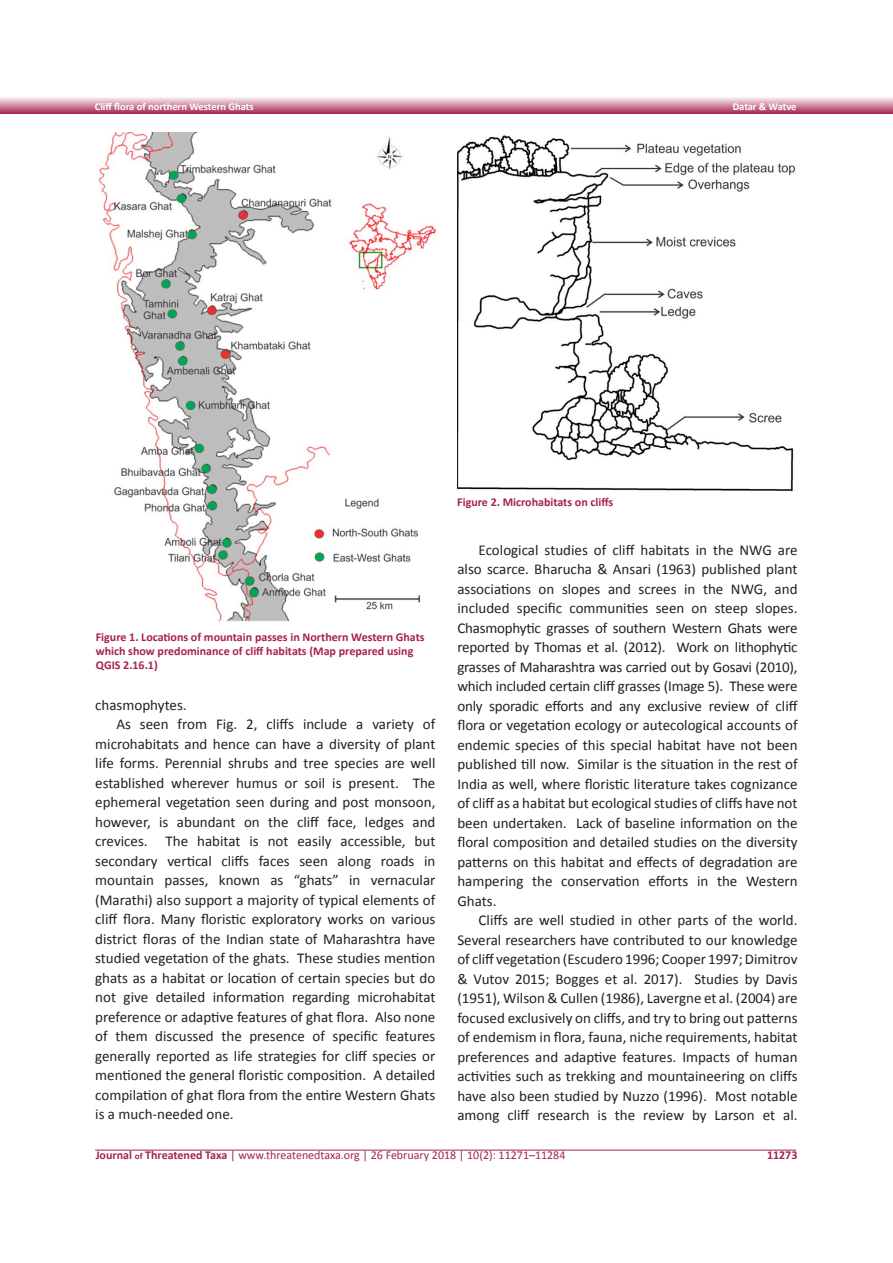
<style>
.page{position:relative;width:893px;height:1263px;background:#fff}
.page>*{position:absolute;margin:0;border:0;box-sizing:border-box;transform-origin:0 0}
.t1{font:15px/19.5px "Calibri";color:#231f20;text-align:justify}
.t2{font:700 12px/14.4px "Calibri";color:#a5234c}
.t3{font:12px "Calibri";color:#a5234c}
.t4{font:12px "Calibri Bold 2";color:#a5234c}
.t5{font:700 10.5px "Calibri";letter-spacing:-.005em;color:#fff}
.s1{font-family:"Calibri Bold 2";font-weight:400}
.s2{font-weight:700}
.s3{font-family:"Calibri Bold 2";font-size:9px}
</style>
<div class="page">
<svg style="left:0;top:97px;width:893px;height:16px;background:#d291a5"></svg>
<hr style="left:95px;top:1150px;width:701px;height:1px;background:#a5234c">
<img style="left:98px;top:132px;width:338px;height:490px">
<img style="left:457px;top:135px;width:338px;height:357px">
<p class="t5" style="left:95px;top:100px;width:160px">Cliff flora of northern Western Ghats</p>
<p class="t5" style="left:733px;top:100px;width:65px">Datar &amp; Watve</p>
<p class="t2" style="left:96px;top:629px;width:330px"><span class="s1">Figure</span> 1. Locations of mountain passes in Northern Western Ghats which show predominance of cliff habitats (Map prepared using<br>QGIS 2.16.1)</p>
<p class="t1" style="left:95px;top:695px;width:93px">chasmophytes.</p>
<p class="t1" style="left:95px;top:714px;width:342px;text-indent:21px">As seen from Fig. 2, cliffs include a variety of microhabitats and hence can have a diversity of plant life forms. Perennial shrubs and tree species are well established wherever humus or soil is present. The ephemeral vegetation seen during and post monsoon, however, is abundant on the cliff face, ledges and crevices. The habitat is not easily accessible, but secondary vertical cliffs faces seen along roads in mountain passes, known as “ghats” in vernacular (Marathi) also support a majority of typical elements of cliff flora. Many floristic exploratory works on various district floras of the Indian state of Maharashtra have studied vegetation of the ghats. These studies mention ghats as a habitat or location of certain species but do not give detailed information regarding microhabitat preference or adaptive features of ghat flora. Also none of them discussed the presence of specific features generally reported as life strategies for cliff species or mentioned the general floristic composition. A detailed compilation of ghat flora from the entire Western Ghats is a much-needed one.</p>
<p class="t2" style="left:457px;top:494px;width:158px"><span class="s1">Figure</span> 2. Microhabitats on cliffs</p>
<p class="t1" style="left:457px;top:540px;width:342px;text-indent:21px">Ecological studies of cliff habitats in the NWG are also scarce. Bharucha &amp; Ansari (1963) published plant associations on slopes and screes in the NWG, and included specific communities seen on steep slopes.<br>Chasmophytic grasses of southern Western Ghats were reported by Thomas et al. (2012). Work on lithophytic grasses of Maharashtra was carried out by Gosavi (2010), which included certain cliff grasses (Image 5). These were only sporadic efforts and any exclusive review of cliff flora or vegetation ecology or autecological accounts of endemic species of this special habitat have not been published till now. Similar is the situation in the rest of India as well, where floristic literature takes cognizance of cliff as a habitat but ecological studies of cliffs have not been undertaken. Lack of baseline information on the floral composition and detailed studies on the diversity patterns on this habitat and effects of degradation are hampering the conservation efforts in the Western Ghats.</p>
<p class="t1" style="left:457px;top:910px;width:342px;text-indent:21px">Cliffs are well studied in other parts of the world.<br>Several researchers have contributed to our knowledge of cliff vegetation (Escudero 1996; Cooper 1997; Dimitrov &amp; Vutov 2015; Bogges et al. 2017). Studies by Davis (1951), Wilson &amp; Cullen (1986), Lavergne et al. (2004) are focused exclusively on cliffs, and try to bring out patterns of endemism in flora, fauna, niche requirements, habitat preferences and adaptive features. Impacts of human activities such as trekking and mountaineering on cliffs have also been studied by Nuzzo (1996). Most notable among cliff research is the review by Larson et al.</p>
<p class="t3" style="left:96px;top:1148px;width:471px"><span class="s2">Journal</span> <span class="s3">of</span> <span class="s2">Threatened Taxa</span> | www.threatenedtaxa.org | 26 February 2018 | 10(2): 11271–11284</p>
<p class="t4" style="left:767px;top:1148px;width:32px">11273</p>
</div>
